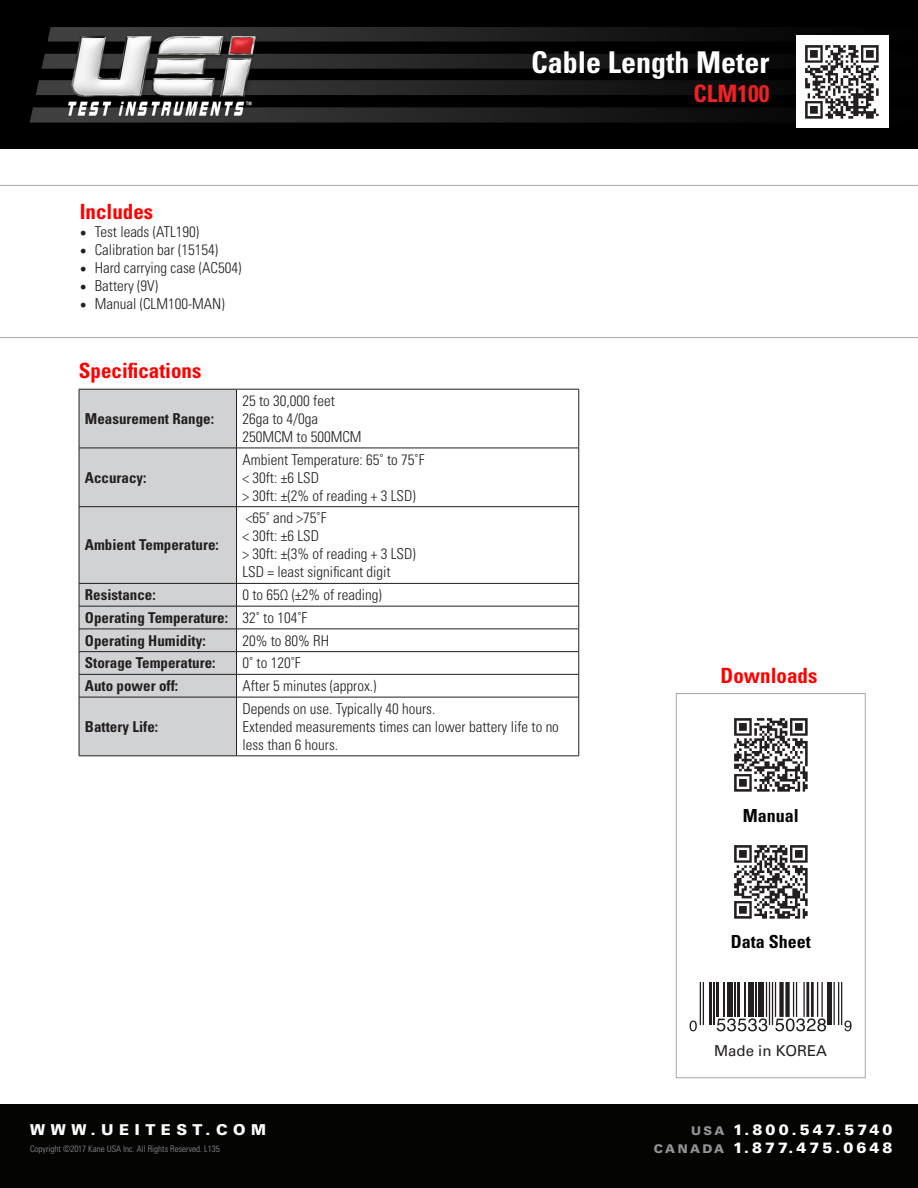
<style>
.page{position:relative;width:918px;height:1188px;background:#fff}
.page>*{position:absolute;margin:0;border:0;box-sizing:border-box;transform-origin:0 0}
.t1{font:700 condensed 30px "Univers LT Std";color:#fff}
.t2{font:700 condensed 24px "Univers LT Std";color:#ee2123}
.t3{font:700 condensed 21px "Univers LT Std";color:#f00}
.t4{font:700 condensed 18px "Univers LT Std";color:#040503}
.t5{font:300 condensed 15px/18px "Univers LT Std";color:#231f20}
.t6{font:700 condensed 15px "Univers LT Std";color:#231f20}
.t7{font:900 15px/18px "Univers LT Std";letter-spacing:.2em;color:#fff;text-align:right}
.t8{font:900 15px "Univers LT Std";letter-spacing:.37em;color:#fff}
.t9{font:15px "Univers LT Std";color:#231f20}
.t10{font:300 condensed 9px "Univers LT Std";color:#939598}
.s1{font-family:"Minion Pro";font-weight:400;font-stretch:normal;font-size:18px}
.s2{font-size:12px;color:#939598}
</style>
<div class="page">
<div style="left:0;top:1104px;width:918px;height:84px;background:#040503"></div>
<img style="left:0;top:0;width:918px;height:148px">
<div style="left:80px;top:390px;width:156px;height:366px;background:#d1d2d4"></div>
<hr style="left:79px;top:389px;width:158px;height:1px;background:#231f20">
<hr style="left:79px;top:389px;width:1px;height:59px;background:#231f20">
<hr style="left:237px;top:389px;width:342px;height:1px;background:#231f20">
<hr style="left:236px;top:389px;width:1px;height:59px;background:#231f20">
<hr style="left:578px;top:389px;width:1px;height:59px;background:#231f20">
<hr style="left:79px;top:448px;width:158px;height:1px;background:#231f20">
<hr style="left:79px;top:448px;width:1px;height:58px;background:#231f20">
<hr style="left:237px;top:448px;width:342px;height:1px;background:#231f20">
<hr style="left:236px;top:448px;width:1px;height:58px;background:#231f20">
<hr style="left:578px;top:448px;width:1px;height:58px;background:#231f20">
<hr style="left:79px;top:506px;width:158px;height:1px;background:#231f20">
<hr style="left:79px;top:507px;width:1px;height:76px;background:#231f20">
<hr style="left:237px;top:506px;width:342px;height:1px;background:#231f20">
<hr style="left:236px;top:507px;width:1px;height:76px;background:#231f20">
<hr style="left:578px;top:507px;width:1px;height:76px;background:#231f20">
<hr style="left:79px;top:583px;width:158px;height:1px;background:#231f20">
<hr style="left:237px;top:583px;width:342px;height:1px;background:#231f20">
<hr style="left:79px;top:606px;width:158px;height:1px;background:#231f20">
<hr style="left:237px;top:606px;width:342px;height:1px;background:#231f20">
<hr style="left:79px;top:629px;width:158px;height:1px;background:#231f20">
<hr style="left:237px;top:629px;width:342px;height:1px;background:#231f20">
<hr style="left:79px;top:651px;width:158px;height:1px;background:#231f20">
<hr style="left:237px;top:651px;width:342px;height:1px;background:#231f20">
<hr style="left:79px;top:674px;width:158px;height:1px;background:#231f20">
<svg style="left:79px;top:584px;width:1px;height:113px"></svg>
<hr style="left:237px;top:674px;width:342px;height:1px;background:#231f20">
<svg style="left:236px;top:584px;width:1px;height:113px"></svg>
<svg style="left:578px;top:584px;width:1px;height:113px"></svg>
<hr style="left:79px;top:697px;width:158px;height:1px;background:#231f20">
<hr style="left:79px;top:697px;width:1px;height:59px;background:#231f20">
<hr style="left:237px;top:697px;width:342px;height:1px;background:#231f20">
<hr style="left:236px;top:697px;width:1px;height:59px;background:#231f20">
<hr style="left:578px;top:697px;width:1px;height:59px;background:#231f20">
<hr style="left:79px;top:756px;width:158px;height:1px;background:#231f20">
<hr style="left:237px;top:756px;width:342px;height:1px;background:#231f20">
<div style="left:676px;top:693px;width:190px;height:385px;border:1px solid #a8a9ad"></div>
<hr style="left:703px;top:917px;width:1px;height:108px;background:#231f20">
<hr style="left:700px;top:917px;width:1px;height:108px;background:#231f20">
<hr style="left:709px;top:917px;width:3px;height:108px;background:#231f20">
<hr style="left:713px;top:917px;width:2px;height:108px;background:#231f20">
<hr style="left:716px;top:917px;width:3px;height:100px;background:#231f20">
<hr style="left:724px;top:917px;width:1px;height:100px;background:#231f20">
<div style="left:727px;top:917px;width:6px;height:100px;background:#231f20"></div>
<hr style="left:734px;top:917px;width:2px;height:100px;background:#231f20">
<hr style="left:737px;top:917px;width:3px;height:100px;background:#231f20">
<hr style="left:745px;top:917px;width:1px;height:100px;background:#231f20">
<div style="left:748px;top:917px;width:6px;height:100px;background:#231f20"></div>
<hr style="left:755px;top:917px;width:2px;height:100px;background:#231f20">
<div style="left:758px;top:917px;width:6px;height:100px;background:#231f20"></div>
<hr style="left:775px;top:917px;width:1px;height:100px;background:#231f20">
<hr style="left:772px;top:917px;width:1px;height:108px;background:#231f20">
<hr style="left:769px;top:917px;width:1px;height:108px;background:#231f20">
<hr style="left:766px;top:917px;width:1px;height:100px;background:#231f20">
<div style="left:785px;top:917px;width:5px;height:100px;background:#231f20"></div>
<div style="left:779px;top:917px;width:5px;height:100px;background:#231f20"></div>
<hr style="left:803px;top:917px;width:2px;height:100px;background:#231f20">
<hr style="left:796px;top:917px;width:1px;height:100px;background:#231f20">
<hr style="left:793px;top:917px;width:1px;height:100px;background:#231f20">
<hr style="left:811px;top:917px;width:3px;height:100px;background:#231f20">
<hr style="left:806px;top:917px;width:3px;height:100px;background:#231f20">
<hr style="left:821px;top:917px;width:2px;height:100px;background:#231f20">
<hr style="left:817px;top:917px;width:1px;height:100px;background:#231f20">
<div style="left:827px;top:917px;width:5px;height:108px;background:#231f20"></div>
<hr style="left:841px;top:917px;width:1px;height:108px;background:#231f20">
<hr style="left:838px;top:917px;width:1px;height:108px;background:#231f20">
<hr style="left:834px;top:917px;width:1px;height:108px;background:#231f20">
<svg style="left:690px;top:1021px;width:7px;height:10px"></svg>
<svg style="left:717px;top:1018px;width:50px;height:13px"></svg>
<svg style="left:775px;top:1018px;width:51px;height:13px"></svg>
<svg style="left:844px;top:1021px;width:8px;height:10px"></svg>
<div style="left:681px;top:873px;width:181px;height:109px;background:#fff"></div>
<img style="left:796px;top:35px;width:93px;height:93px">
<hr style="left:0;top:185px;width:918px;height:1px;background:#a8a9ad">
<hr style="left:0;top:337px;width:918px;height:1px;background:#a8a9ad">
<img style="left:734px;top:718px;width:74px;height:74px">
<img style="left:734px;top:845px;width:74px;height:74px">
<p class="t3" style="left:80px;top:199px;width:75px">Includes</p>
<p class="t5" style="left:80px;top:223px;width:121px"><span class="s1">•</span> Test leads (ATL190)</p>
<p class="t5" style="left:80px;top:241px;width:140px"><span class="s1">•</span> Calibration bar (15154)</p>
<p class="t5" style="left:80px;top:259px;width:163px"><span class="s1">•</span> Hard carrying case (AC504)</p>
<p class="t5" style="left:80px;top:277px;width:80px"><span class="s1">•</span> Battery (9V)</p>
<p class="t5" style="left:80px;top:295px;width:146px"><span class="s1">•</span> Manual (CLM100-MAN)</p>
<p class="t3" style="left:79px;top:358px;width:124px">Specifications</p>
<p class="t6" style="left:85px;top:409px;width:131px">Measurement Range:</p>
<p class="t6" style="left:85px;top:468px;width:63px">Accuracy:</p>
<p class="t6" style="left:85px;top:536px;width:135px">Ambient Temperature:</p>
<p class="t5" style="left:242px;top:392px;width:94px">25 to 30,000 feet</p>
<p class="t5" style="left:242px;top:410px;width:77px">26ga to 4/0ga</p>
<p class="t5" style="left:242px;top:428px;width:121px">250MCM to 500MCM</p>
<p class="t5" style="left:242px;top:450px;width:184px">Ambient Temperature: 65˚ to 75˚F</p>
<p class="t5" style="left:242px;top:468px;width:78px">&lt; 30ft: ±6 LSD</p>
<p class="t5" style="left:242px;top:486px;width:175px">&gt; 30ft: ±(2% of reading + 3 LSD)</p>
<p class="t5" style="left:246px;top:509px;width:82px">&lt;65˚ and &gt;75˚F</p>
<p class="t5" style="left:242px;top:527px;width:78px">&lt; 30ft: ±6 LSD</p>
<p class="t5" style="left:242px;top:545px;width:175px">&gt; 30ft: ±(3% of reading + 3 LSD)</p>
<p class="t5" style="left:242px;top:563px;width:150px">LSD = least significant digit</p>
<p class="t1" style="left:531px;top:44px;width:240px">Cable Length Meter</p>
<p class="t2" style="left:694px;top:79px;width:77px">CLM100</p>
<p class="t6" style="left:85px;top:586px;width:72px">Resistance:</p>
<p class="t5" style="left:242px;top:586px;width:141px">0 to 65Ω (±2% of reading)</p>
<p class="t6" style="left:85px;top:608px;width:145px">Operating Temperature:</p>
<p class="t5" style="left:242px;top:609px;width:66px">32˚ to 104˚F</p>
<p class="t6" style="left:85px;top:631px;width:122px">Operating Humidity:</p>
<p class="t5" style="left:242px;top:631px;width:88px">20% to 80% RH</p>
<p class="t6" style="left:85px;top:654px;width:132px">Storage Temperature:</p>
<p class="t5" style="left:242px;top:654px;width:60px">0˚ to 120˚F</p>
<p class="t6" style="left:85px;top:677px;width:95px">Auto power off:</p>
<p class="t5" style="left:242px;top:677px;width:136px">After 5 minutes (approx.)</p>
<p class="t6" style="left:85px;top:717px;width:75px">Battery Life:</p>
<p class="t5" style="left:242px;top:700px;width:195px">Depends on use. Typically 40 hours.</p>
<p class="t5" style="left:242px;top:718px;width:318px">Extended measurements times can lower battery life to no less than 6 hours.</p>
<p class="t3" style="left:721px;top:663px;width:98px">Downloads</p>
<p class="t4" style="left:743px;top:805px;width:57px">Manual</p>
<p class="t4" style="left:731px;top:931px;width:82px">Data Sheet</p>
<p class="t9" style="left:714px;top:1042px;width:115px">Made in KOREA</p>
<p class="t8" style="left:30px;top:1120px;width:237px">WWW.UEITEST.COM</p>
<p class="t7" style="left:654px;top:1121px;width:240px"><span class="s2">USA</span> 1.800.547.5740<br><span class="s2">CANADA</span> 1.877.475.0648</p>
<p class="t10" style="left:30px;top:1143px;width:191px">Copyright ©2017 Kane USA Inc. All Rights Reserved. L135</p>
</div>
